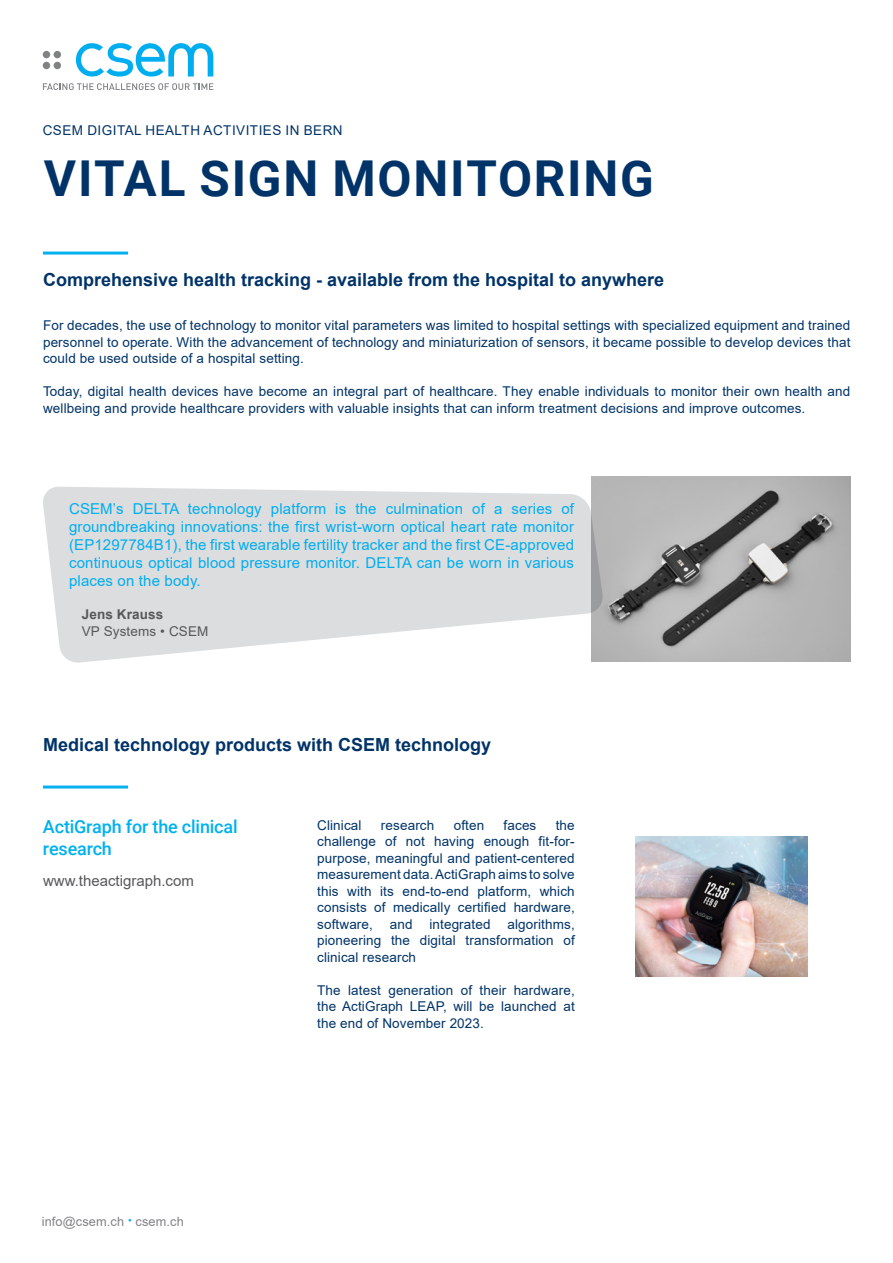
<style>
.page{position:relative;width:893px;height:1263px;background:#fff}
.page>*{position:absolute;margin:0;border:0;box-sizing:border-box;transform-origin:0 0}
.Titre_1{font:700 49.5px "Roboto";letter-spacing:.035em;color:#013368}
.intro_title{font:700 18px "Arial";color:#013368}
.Titre_2{font:500 18px/21.6px "Roboto";letter-spacing:-.01em;color:#00b1ef}
.texte_zitate{font:15px/18px "Arial";letter-spacing:.01em;color:#00aeef;text-align:justify}
.website{font:15px "Arial";color:#57585a}
.Paragraph_Style_1{font:13.5px/16.5px "Arial";letter-spacing:.01em;color:#013368;text-align:justify}
.Overtitle{font:13.5px "Arial";letter-spacing:.035em;color:#013368}
.Name{font:13.5px "Arial";letter-spacing:.01em;color:#57585a}
.Name-2{font:700 13.5px "Arial";letter-spacing:.01em;color:#57585a}
.t1{font:12.75px "Arial";letter-spacing:.01em;color:#808285}
.s1{font-size:10.5px;color:#00b1ef}
</style>
<div class="page">
<svg style="left:43px;top:83px;width:170px;height:7px"></svg>
<svg style="left:76px;top:43px;width:137px;height:34px"></svg>
<div style="left:43px;top:51px;width:7px;height:7px;background:#808285;border-radius:50%"></div>
<div style="left:54px;top:51px;width:7px;height:7px;background:#808285;border-radius:50%"></div>
<div style="left:43px;top:62px;width:7px;height:7px;background:#808285;border-radius:50%"></div>
<div style="left:54px;top:62px;width:7px;height:7px;background:#808285;border-radius:50%"></div>
<img style="left:592px;top:476px;width:258px;height:185px">
<hr style="left:43px;top:252px;width:85px;height:3px;background:#00b1ef">
<hr style="left:43px;top:785px;width:85px;height:3px;background:#00b1ef">
<svg style="left:43px;top:486px;width:561px;height:177px;fill:#dcdddf"></svg>
<img style="left:636px;top:836px;width:171px;height:140px">
<p class="Overtitle" style="left:43px;top:121px;width:301px">CSEM DIGITAL HEALTH ACTIVITIES IN BERN</p>
<p class="Titre_1" style="left:44px;top:143px;width:611px">VITAL SIGN MONITORING</p>
<p class="intro_title" style="left:43px;top:267px;width:623px">Comprehensive health tracking - available from the hospital to anywhere</p>
<p class="Paragraph_Style_1" style="left:43px;top:317px;width:809px">For decades, the use of technology to monitor vital parameters was limited to hospital settings with specialized equipment and trained personnel to operate. With the advancement of technology and miniaturization of sensors, it became possible to develop devices that could be used outside of a hospital setting.</p>
<p class="Paragraph_Style_1" style="left:43px;top:383px;width:809px">Today, digital health devices have become an integral part of healthcare. They enable individuals to monitor their own health and wellbeing and provide healthcare providers with valuable insights that can inform treatment decisions and improve outcomes.</p>
<p class="texte_zitate" style="left:69px;top:500px;width:507px">CSEM’s DELTA technology platform is the culmination of a series of groundbreaking innovations: the first wrist-worn optical heart rate monitor (EP1297784B1), the first wearable fertility tracker and the first CE-approved continuous optical blood pressure monitor. DELTA can be worn in various places on the body.</p>
<p class="Name-2" style="left:82px;top:605px;width:83px">Jens Krauss</p>
<p class="Name" style="left:82px;top:621px;width:128px">VP Systems • CSEM</p>
<p class="intro_title" style="left:43px;top:732px;width:450px">Medical technology products with CSEM technology</p>
<p class="Titre_2" style="left:43px;top:815px;width:196px">ActiGraph for the clinical research</p>
<p class="website" style="left:43px;top:870px;width:152px">www.theactigraph.com</p>
<p class="t1" style="left:42px;top:1212px;width:144px">info@csem.ch <span class="s1">•</span> csem.ch</p>
<p class="Paragraph_Style_1" style="left:317px;top:817px;width:46px">Clinical</p>
<p class="Paragraph_Style_1" style="left:381px;top:817px;width:55px">research</p>
<p class="Paragraph_Style_1" style="left:454px;top:817px;width:32px">often</p>
<p class="Paragraph_Style_1" style="left:504px;top:817px;width:34px">faces</p>
<p class="Paragraph_Style_1" style="left:317px;top:817px;width:259px;text-indent:239px">the challenge of not having enough fit-for&shy;purpose, meaningful and patient-centered measurement data. ActiGraph aims to solve this with its end-to-end platform, which consists of medically certified hardware, software, and integrated algorithms, pioneering the digital transformation of clinical research</p>
<p class="Paragraph_Style_1" style="left:317px;top:982px;width:259px">The latest generation of their hardware, the ActiGraph LEAP, will be launched at the end of November 2023.</p>
</div>
